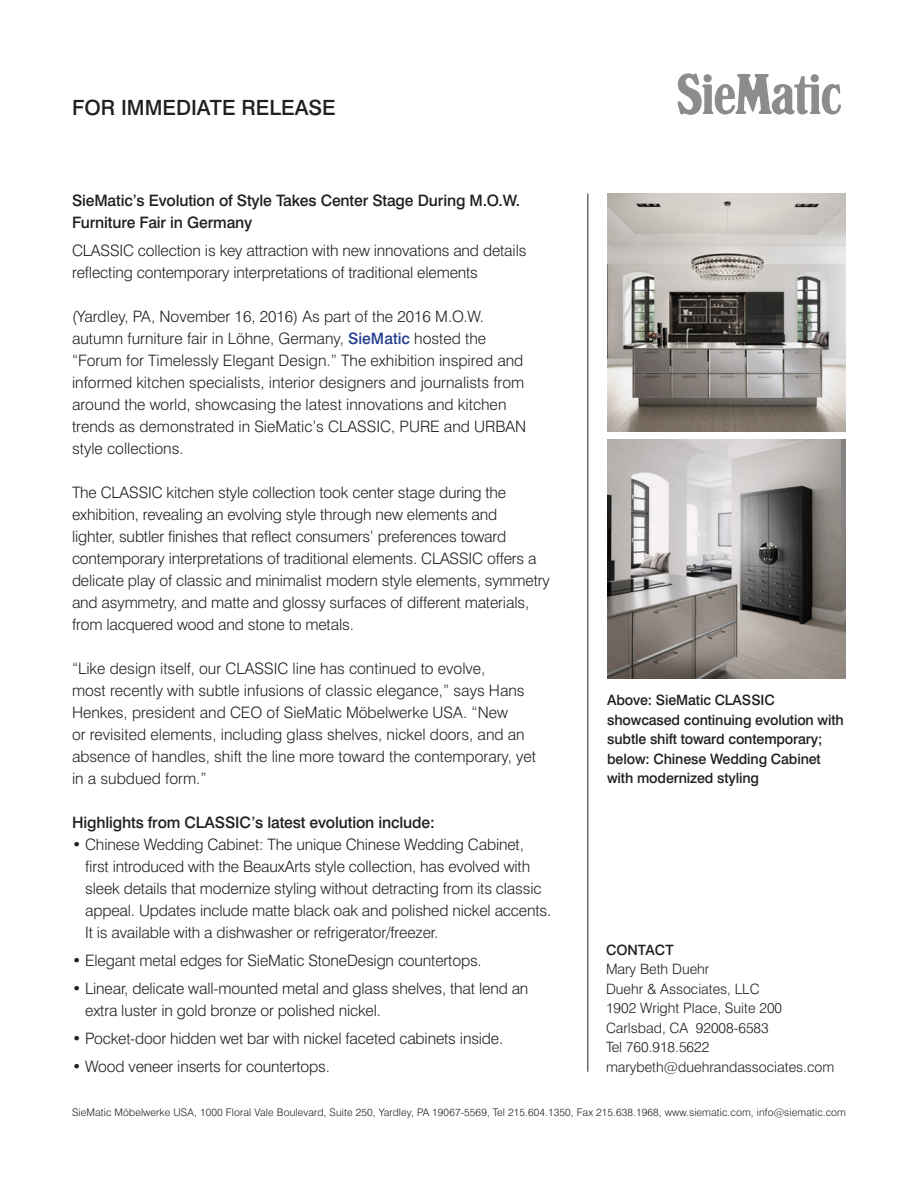
<style>
.page{position:relative;width:918px;height:1188px;background:#fff}
.page>*{position:absolute;margin:0;border:0;box-sizing:border-box;transform-origin:0 0}
.t1{font:500 21px "Swiss 721 BT";color:#231f20}
.body{font:300 15.75px/22px "Swiss 721 BT";letter-spacing:-.01em;color:#231f20}
.body-2{font:500 15.75px/22px "Swiss 721 BT";letter-spacing:-.01em;color:#231f20}
.t2{font:500 14.25px/19.5px "Swiss 721 BT";letter-spacing:-.01em;color:#231f20}
.t3{font:300 14.25px "Swiss 721 BT";color:#231f20}
.t4{font:300 10.5px "Swiss 721 BT";letter-spacing:.01em;color:#231f20}
.s1{font-weight:500;color:#253f8e}
</style>
<div class="page">
<hr style="left:587px;top:194px;width:1px;height:878px;background:#231f20">
<svg style="left:678px;top:73px;width:163px;height:42px"></svg>
<img style="left:607px;top:440px;width:239px;height:238px">
<img style="left:607px;top:194px;width:239px;height:238px">
<p class="t1" style="left:72px;top:95px;width:265px">FOR IMMEDIATE RELEASE</p>
<p class="body-2" style="left:72px;top:189px;width:450px">SieMatic’s Evolution of Style Takes Center Stage During M.O.W.<br>Furniture Fair in Germany</p>
<p class="body" style="left:72px;top:239px;width:456px">CLASSIC collection is key attraction with new innovations and details reflecting contemporary interpretations of traditional elements</p>
<p class="body" style="left:72px;top:305px;width:456px">(Yardley, PA, November 16, 2016) As part of the 2016 M.O.W. autumn furniture fair in Löhne, Germany, <span class="s1">SieMatic</span> hosted the “Forum for Timelessly Elegant Design.” The exhibition inspired and informed kitchen specialists, interior designers and journalists from around the world, showcasing the latest innovations and kitchen trends as demonstrated in SieMatic’s CLASSIC, PURE and URBAN style collections.</p>
<p class="body" style="left:72px;top:481px;width:479px">The CLASSIC kitchen style collection took center stage during the exhibition, revealing an evolving style through new elements and<br>lighter, subtler finishes that reflect consumers’ preferences toward contemporary interpretations of traditional elements. CLASSIC offers a delicate play of classic and minimalist modern style elements, symmetry and asymmetry, and matte and glossy surfaces of different materials, from lacquered wood and stone to metals.</p>
<p class="body" style="left:72px;top:657px;width:466px">“Like design itself, our CLASSIC line has continued to evolve,<br>most recently with subtle infusions of classic elegance,” says Hans Henkes, president and CEO of SieMatic Möbelwerke USA. “New<br>or revisited elements, including glass shelves, nickel doors, and an absence of handles, shift the line more toward the contemporary, yet in a subdued form.”</p>
<p class="body-2" style="left:72px;top:811px;width:364px">Highlights from CLASSIC’s latest evolution include:</p>
<p class="body" style="left:85px;top:833px;width:468px;text-indent:-13px">• Chinese Wedding Cabinet: The unique Chinese Wedding Cabinet, first introduced with the BeauxArts style collection, has evolved with sleek details that modernize styling without detracting from its classic appeal. Updates include matte black oak and polished nickel accents.<br>It is available with a dishwasher or refrigerator/freezer.</p>
<p class="body" style="left:72px;top:949px;width:411px">• Elegant metal edges for SieMatic StoneDesign countertops.</p>
<p class="body" style="left:85px;top:977px;width:445px;text-indent:-13px">• Linear, delicate wall-mounted metal and glass shelves, that lend an extra luster in gold bronze or polished nickel.</p>
<p class="body" style="left:72px;top:1027px;width:433px">• Pocket-door hidden wet bar with nickel faceted cabinets inside.</p>
<p class="body" style="left:72px;top:1055px;width:259px">• Wood veneer inserts for countertops.</p>
<p class="t2" style="left:607px;top:690px;width:238px">Above: SieMatic CLASSIC showcased continuing evolution with subtle shift toward contemporary; below: Chinese Wedding Cabinet with modernized styling</p>
<p class="t2" style="left:606px;top:940px;width:69px">CONTACT</p>
<p class="t3" style="left:606px;top:961px;width:105px">Mary Beth Duehr</p>
<p class="t3" style="left:606px;top:980px;width:155px">Duehr &amp; Associates, LLC</p>
<p class="t3" style="left:606px;top:1000px;width:178px">1902 Wright Place, Suite 200</p>
<p class="t3" style="left:606px;top:1019px;width:164px">Carlsbad, CA 92008-6583</p>
<p class="t3" style="left:606px;top:1039px;width:105px">Tel 760.918.5622</p>
<p class="t3" style="left:606px;top:1058px;width:230px">marybeth@duehrandassociates.com</p>
<p class="t4" style="left:72px;top:1106px;width:776px">SieMatic Möbelwerke USA, 1000 Floral Vale Boulevard, Suite 250, Yardley, PA 19067-5569, Tel 215.604.1350, Fax 215.638.1968, www.siematic.com, info@siematic.com</p>
</div>
